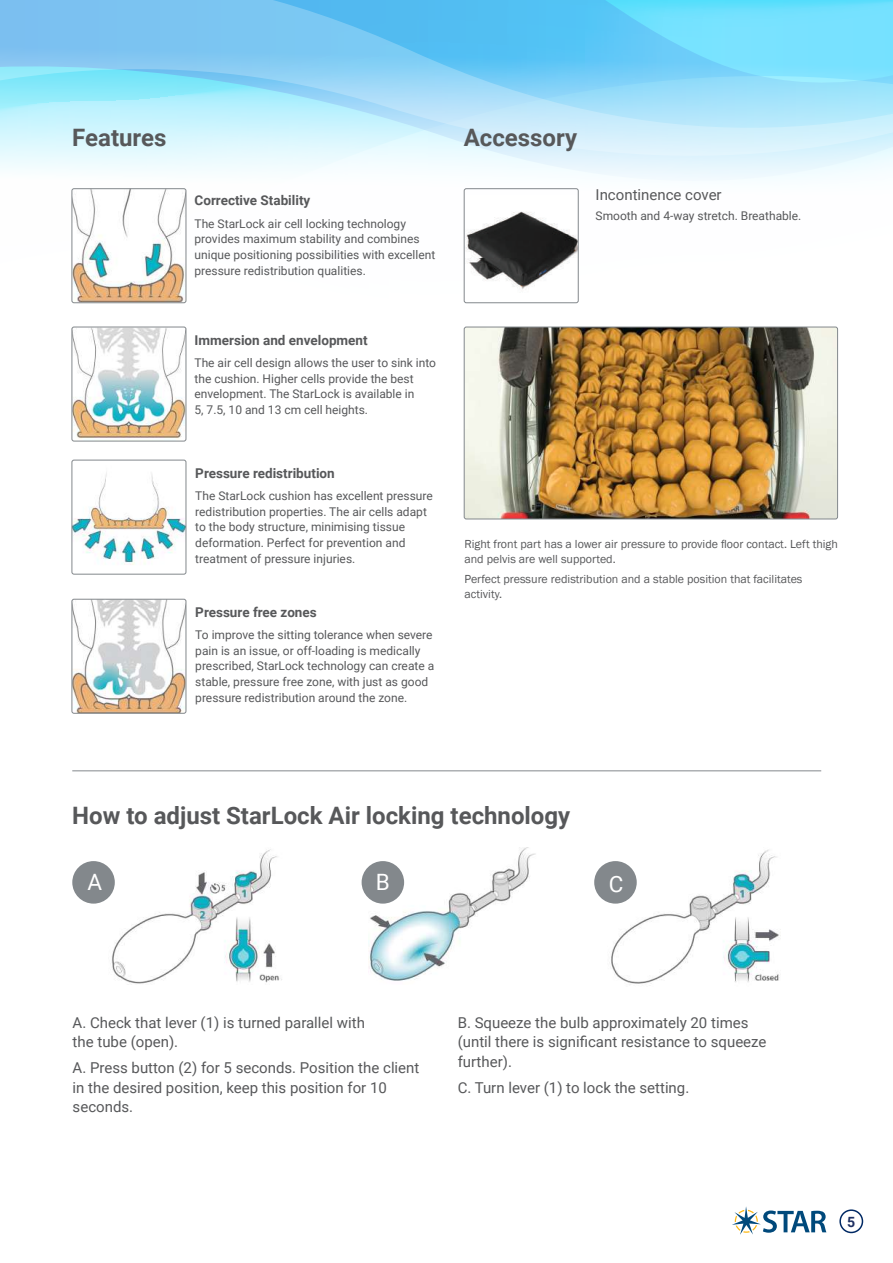
<style>
.page{position:relative;width:893px;height:1263px;background:#fff}
.page>*{position:absolute;margin:0;border:0;box-sizing:border-box;transform-origin:0 0}
.t1{font:700 24px "Roboto";color:#57585a}
.t2{font:22.5px "Roboto";color:#fff}
.t3{font:15px/19.5px "Roboto";color:#57585a}
.t4{font:700 14.1px "Roboto";color:#1e3062}
.t5{font:700 13.5px "Roboto";color:#57585a}
.t6{font:12px/15.8px "Roboto";color:#57585a}
.t7{font:12px/15px "Franklin Gothic";color:#57585a}
</style>
<div class="page">
<svg style="left:1px;top:0;width:892px;height:255px"></svg>
<div style="left:839px;top:1209px;width:24px;height:24px;border:2px solid #002964;border-radius:50%"></div>
<svg style="left:732px;top:1206px;width:94px;height:29px"></svg>
<svg style="left:0;top:0;width:1px;height:169px"></svg>
<img style="left:464px;top:327px;width:374px;height:192px">
<div style="left:464px;top:327px;width:374px;height:192px;border:1px solid #83888c;border-radius:2px"></div>
<img style="left:111px;top:849px;width:171px;height:135px">
<div style="left:72px;top:861px;width:43px;height:43px;background:#83888c;border-radius:50%"></div>
<img style="left:368px;top:847px;width:168px;height:134px">
<div style="left:362px;top:861px;width:42px;height:43px;background:#83888c;border-radius:50%"></div>
<img style="left:610px;top:849px;width:171px;height:136px">
<div style="left:594px;top:861px;width:43px;height:43px;background:#83888c;border-radius:50%"></div>
<hr style="left:72px;top:770px;width:749px;height:1px;background:#83888c">
<img style="left:466px;top:195px;width:111px;height:95px">
<div style="left:464px;top:188px;width:115px;height:115px;border:1px solid #83888c;border-radius:2px"></div>
<img style="left:72px;top:190px;width:114px;height:113px">
<div style="left:72px;top:188px;width:114px;height:115px;border:1px solid #83888c;border-radius:2px"></div>
<img style="left:72px;top:327px;width:114px;height:114px">
<div style="left:72px;top:327px;width:114px;height:114px;border:1px solid #83888c;border-radius:2px"></div>
<img style="left:72px;top:460px;width:114px;height:114px">
<div style="left:72px;top:460px;width:114px;height:114px;border:1px solid #83888c;border-radius:2px"></div>
<img style="left:72px;top:599px;width:114px;height:113px">
<div style="left:72px;top:599px;width:114px;height:115px;border:1px solid #83888c;border-radius:2px"></div>
<h1 class="t1" style="left:72px;top:120px;width:96px">Features</h1>
<h1 class="t1" style="left:464px;top:120px;width:115px">Accessory</h1>
<p class="t5" style="left:195px;top:191px;width:117px">Corrective Stability</p>
<p class="t6" style="left:195px;top:215px;width:242px">The StarLock air cell locking technology provides maximum stability and combines unique positioning possibilities with excellent pressure redistribution qualities.</p>
<p class="t3" style="left:596px;top:184px;width:128px">Incontinence cover</p>
<p class="t6" style="left:596px;top:207px;width:207px">Smooth and 4-way stretch. Breathable.</p>
<p class="t5" style="left:195px;top:330px;width:175px">Immersion and envelopment</p>
<p class="t6" style="left:195px;top:354px;width:243px">The air cell design allows the user to sink into the cushion. Higher cells provide the best envelopment. The StarLock is available in<br>5, 7.5, 10 and 13 cm cell heights.</p>
<p class="t5" style="left:195px;top:463px;width:141px">Pressure redistribution</p>
<p class="t6" style="left:195px;top:487px;width:239px">The StarLock cushion has excellent pressure redistribution properties. The air cells adapt to the body structure, minimising tissue deformation. Perfect for prevention and treatment of pressure injuries.</p>
<p class="t5" style="left:195px;top:603px;width:123px">Pressure free zones</p>
<p class="t6" style="left:195px;top:626px;width:241px">To improve the sitting tolerance when severe pain is an issue, or off-loading is medically prescribed, StarLock technology can create a stable, pressure free zone, with just as good pressure redistribution around the zone.</p>
<p class="t7" style="left:464px;top:537px;width:375px">Right front part has a lower air pressure to provide floor contact. Left thigh and pelvis are well supported.</p>
<p class="t7" style="left:464px;top:571px;width:340px">Perfect pressure redistribution and a stable position that facilitates activity.</p>
<h1 class="t1" style="left:72px;top:798px;width:499px">How to adjust StarLock Air locking technology</h1>
<h2 class="t2" style="left:88px;top:867px;width:16px">A</h2>
<h2 class="t2" style="left:376px;top:867px;width:16px">B</h2>
<h2 class="t2" style="left:609px;top:868px;width:16px">C</h2>
<p class="t3" style="left:73px;top:1012px;width:294px">A. Check that lever (1) is turned parallel with the tube (open).</p>
<p class="t3" style="left:73px;top:1057px;width:348px">A. Press button (2) for 5 seconds. Position the client in the desired position, keep this position for 10 seconds.</p>
<p class="t3" style="left:458px;top:1012px;width:310px">B. Squeeze the bulb approximately 20 times (until there is significant resistance to squeeze further).</p>
<p class="t3" style="left:458px;top:1077px;width:233px">C. Turn lever (1) to lock the setting.</p>
<p class="t4" style="left:847px;top:1212px;width:10px">5</p>
</div>
